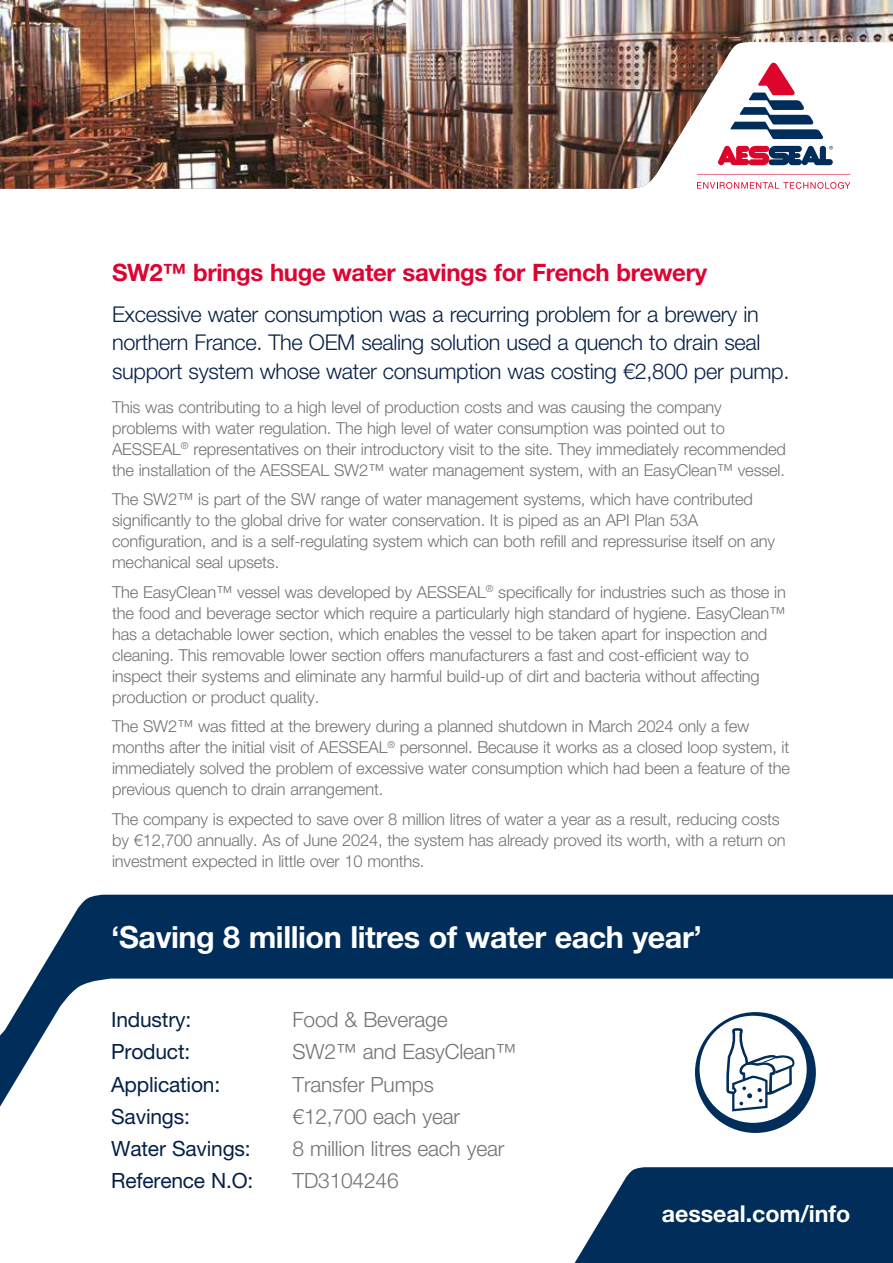
<style>
.page{position:relative;width:893px;height:1263px;background:#fff}
.page>*{position:absolute;margin:0;border:0;box-sizing:border-box;transform-origin:0 0}
.Case_Studies_White_Header{font:700 30.6px "Helvetica Neue LTW1 G";letter-spacing:-.015em;color:#fff}
.Headline{font:700 24px "Helvetica Neue LTW1 G";letter-spacing:-.015em;color:#dd0432}
.Website{font:700 23.25px "Helvetica Neue LTW1 G";letter-spacing:-.005em;color:#fff}
.Subline{font:300 21.75px/28.5px "Helvetica Neue LTW1 G";letter-spacing:-.015em;color:#062047}
.Case_Studies_Tabs{font:300 21px "Helvetica Neue LTW1 G";letter-spacing:-.01em;color:#717376}
.Case_Studies_Tabs-2{font:21px "Helvetica Neue LTW1 G";letter-spacing:-.01em;color:#062047}
.Body_copy_11pt{font:300 16.5px/21px "Helvetica Neue LTW1 G";letter-spacing:-.01em;color:#717376}
</style>
<div class="page">
<div style="left:36px;top:895px;width:857px;height:83px;background:#002d59"></div>
<svg style="left:0;top:978px;width:893px;height:155px"></svg>
<div style="left:695px;top:1012px;width:121px;height:121px;background:#002d59;border-radius:50%"></div>
<div style="left:700px;top:1016px;width:107px;height:107px;background:#fff;border-radius:50%"></div>
<svg style="left:726px;top:1026px;width:69px;height:87px"></svg>
<img style="left:0;top:0;width:893px;height:189px">
<svg style="left:574px;top:1167px;width:319px;height:96px;background:#184068"></svg>
<p class="Headline" style="left:112px;top:257px;width:597px">SW2™ brings huge water savings for French brewery</p>
<p class="Subline" style="left:112px;top:300px;width:679px">Excessive water consumption was a recurring problem for a brewery in northern France. The OEM sealing solution used a quench to drain seal support system whose water consumption was costing €2,800 per pump.</p>
<p class="Body_copy_11pt" style="left:112px;top:396px;width:675px">This was contributing to a high level of production costs and was causing the company problems with water regulation. The high level of water consumption was pointed out to AESSEAL<sup>®</sup> representatives on their introductory visit to the site. They immediately recommended the installation of the AESSEAL SW2™ water management system, with an EasyClean™ vessel.</p>
<p class="Body_copy_11pt" style="left:112px;top:489px;width:664px">The SW2™ is part of the SW range of water management systems, which have contributed significantly to the global drive for water conservation. It is piped as an API Plan 53A configuration, and is a self-regulating system which can both refill and repressurise itself on any mechanical seal upsets.</p>
<p class="Body_copy_11pt" style="left:112px;top:581px;width:675px">The EasyClean™ vessel was developed by AESSEAL<sup>®</sup> specifically for industries such as those in the food and beverage sector which require a particularly high standard of hygiene. EasyClean™ has a detachable lower section, which enables the vessel to be taken apart for inspection and cleaning. This removable lower section offers manufacturers a fast and cost-efficient way to inspect their systems and eliminate any harmful build-up of dirt and bacteria without affecting production or product quality.</p>
<p class="Body_copy_11pt" style="left:112px;top:716px;width:680px">The SW2™ was fitted at the brewery during a planned shutdown in March 2024 only a few months after the initial visit of AESSEAL<sup>®</sup> personnel. Because it works as a closed loop system, it immediately solved the problem of excessive water consumption which had been a feature of the previous quench to drain arrangement.</p>
<p class="Body_copy_11pt" style="left:112px;top:808px;width:675px">The company is expected to save over 8 million litres of water a year as a result, reducing costs by €12,700 annually. As of June 2024, the system has already proved its worth, with a return on investment expected in little over 10 months.</p>
<p class="Case_Studies_White_Header" style="left:111px;top:918px;width:592px">‘Saving 8 million litres of water each year’</p>
<p class="Case_Studies_Tabs-2" style="left:111px;top:1007px;width:81px">Industry:</p>
<p class="Case_Studies_Tabs" style="left:293px;top:1007px;width:156px">Food &amp; Beverage</p>
<p class="Case_Studies_Tabs-2" style="left:111px;top:1039px;width:81px">Product:</p>
<p class="Case_Studies_Tabs" style="left:293px;top:1039px;width:225px">SW2™ and EasyClean™</p>
<p class="Case_Studies_Tabs-2" style="left:111px;top:1071px;width:110px">Application:</p>
<p class="Case_Studies_Tabs" style="left:293px;top:1071px;width:143px">Transfer Pumps</p>
<p class="Case_Studies_Tabs-2" style="left:111px;top:1103px;width:80px">Savings:</p>
<p class="Case_Studies_Tabs" style="left:293px;top:1103px;width:169px">€12,700 each year</p>
<p class="Case_Studies_Tabs-2" style="left:111px;top:1135px;width:141px">Water Savings:</p>
<p class="Case_Studies_Tabs" style="left:293px;top:1135px;width:213px">8 million litres each year</p>
<p class="Case_Studies_Tabs-2" style="left:111px;top:1167px;width:144px">Reference N.O:</p>
<p class="Case_Studies_Tabs" style="left:293px;top:1167px;width:108px">TD3104246</p>
<p class="Website" style="left:662px;top:1199px;width:190px">aesseal.com/info</p>
</div>
